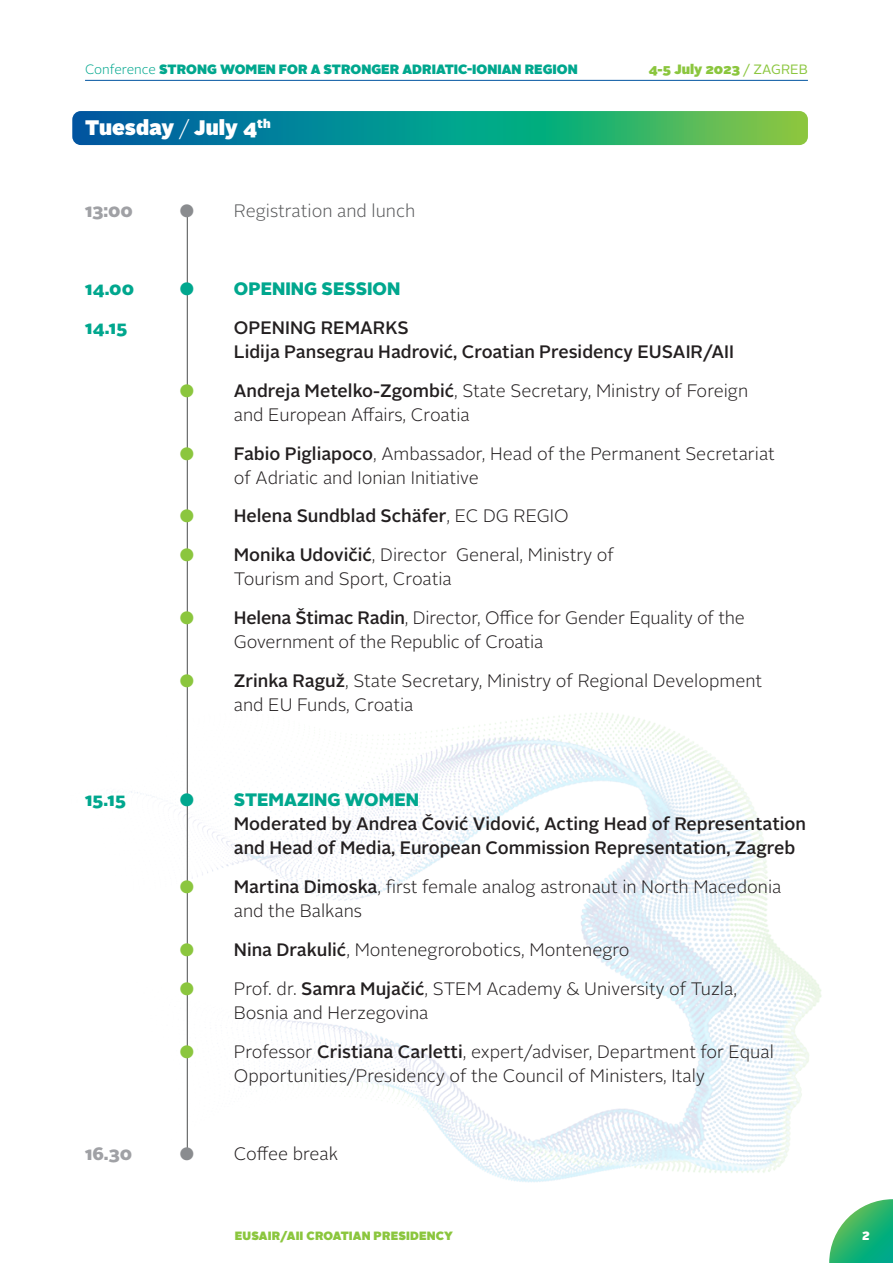
<style>
.page{position:relative;width:893px;height:1263px;background:#fff}
.page>*{position:absolute;margin:0;border:0;box-sizing:border-box;transform-origin:0 0}
.t1{font:900 21px "Alright Sans";color:#fff}
.t2{font:300 18px/24px "Alright Sans";color:#231f20}
.t3{font:500 18px/24px "Alright Sans";color:#231f20}
.t4{font:900 18px "Alright Sans";color:#00a78e}
.t5{font:300 18px "Alright Sans";color:#57585a}
.t6{font:900 18px "Alright Sans";letter-spacing:-.005em;color:#a0a1a5}
.t7{font:900 13.5px "Alright Sans";color:#00a78e}
.t8{font:900 13.5px "Alright Sans";color:#8bc63e}
.t9{font:900 12px "Alright Sans";letter-spacing:.01em;color:#8bc63e}
.t10{font:900 12px "Alright Sans";color:#fff}
.s1{font-weight:300}
.s2{font-weight:400}
.s3{color:#8a8c8f}
.s4{color:#8bc63e}
.s5{font-weight:500}
.s6{color:#00a78e}
.s7{font-weight:900;color:#00a78e}
</style>
<div class="page">
<hr style="left:85px;top:80px;width:723px;height:1px;background:#0154a0">
<img style="left:111px;top:697px;width:711px;height:486px">
<svg style="left:829px;top:1199px;width:64px;height:64px"></svg>
<hr style="left:187px;top:211px;width:1px;height:941px;background:#4b4c4d">
<svg style="left:72px;top:111px;width:736px;height:34px;background:#1b9882"></svg>
<p class="t7" style="left:85px;top:59px;width:494px"><span class="s1">Conference</span> STRONG WOMEN FOR A STRONGER ADRIATIC-IONIAN REGION</p>
<p class="t8" style="left:648px;top:59px;width:161px">4-5 July 2023 <span class="s2">/ ZAGREB</span></p>
<p class="t1" style="left:85px;top:112px;width:187px">Tuesday <span class="s1">/</span> July 4<sup>th</sup></p>
<p class="t6" style="left:85px;top:198px;width:49px">13:00</p>
<p class="t5" style="left:180px;top:199px;width:237px"><span class="s3">●</span> Registration and lunch</p>
<p class="t4" style="left:85px;top:276px;width:51px">14.00</p>
<p class="t4" style="left:180px;top:276px;width:222px">● OPENING SESSION</p>
<p class="t4" style="left:85px;top:314px;width:44px">14.15</p>
<p class="t3" style="left:234px;top:316px;width:502px">OPENING REMARKS<br>Lidija Pansegrau Hadrović, Croatian Presidency EUSAIR/AII</p>
<p class="t2" style="left:234px;top:379px;width:516px;text-indent:-54px"><span class="s4">●</span> <span class="s5">Andreja Metelko-Zgombić</span>, State Secretary, Ministry of Foreign and European Affairs, Croatia</p>
<p class="t2" style="left:234px;top:441px;width:543px;text-indent:-54px"><span class="s4">●</span> <span class="s5">Fabio Pigliapoco</span>, Ambassador, Head of the Permanent Secretariat of Adriatic and Ionian Initiative</p>
<p class="t3" style="left:180px;top:504px;width:390px"><span class="s4">●</span> Helena Sundblad Schäfer<span class="s1">, EC DG REGIO</span></p>
<p class="t2" style="left:234px;top:543px;width:382px;text-indent:-54px"><span class="s4">●</span> <span class="s5">Monika Udovičić</span>, Director General, Ministry of<br>Tourism and Sport, Croatia</p>
<p class="t2" style="left:234px;top:606px;width:513px;text-indent:-54px"><span class="s4">●</span> <span class="s5">Helena Štimac Radin</span>, Director, Office for Gender Equality of the<br>Government of the Republic of Croatia</p>
<p class="t2" style="left:234px;top:669px;width:530px;text-indent:-54px"><span class="s4">●</span> <span class="s5">Zrinka Raguž</span>, State Secretary, Ministry of Regional Development and EU Funds, Croatia</p>
<p class="t4" style="left:85px;top:787px;width:42px">15.15</p>
<p class="t3" style="left:234px;top:788px;width:574px;text-indent:-54px"><span class="s6">●</span> <span class="s7">STEMAZING WOMEN<br></span>Moderated by Andrea Čović Vidović, Acting Head of Representation and Head of Media, European Commission Representation, Zagreb</p>
<p class="t2" style="left:234px;top:875px;width:549px;text-indent:-54px"><span class="s4">●</span> <span class="s5">Martina Dimoska</span>, first female analog astronaut in North Macedonia and the Balkans</p>
<p class="t2" style="left:180px;top:938px;width:451px"><span class="s4">●</span> <span class="s5">Nina Drakulić</span>, Montenegrorobotics, Montenegro</p>
<p class="t2" style="left:234px;top:977px;width:505px;text-indent:-54px"><span class="s4">●</span> Prof. dr. <span class="s5">Samra Mujačić</span>, STEM Academy &amp; University of Tuzla,<br>Bosnia and Herzegovina</p>
<p class="t2" style="left:234px;top:1040px;width:541px;text-indent:-54px"><span class="s4">●</span> Professor <span class="s5">Cristiana Carletti</span>, expert/adviser, Department for Equal<br>Opportunities/Presidency of the Council of Ministers, Italy</p>
<p class="t6" style="left:85px;top:1140px;width:49px">16.30</p>
<p class="t2" style="left:180px;top:1142px;width:160px"><span class="s3">●</span> Coffee break</p>
<p class="t9" style="left:235px;top:1227px;width:220px">EUSAIR/AII CROATIAN PRESIDENCY</p>
<p class="t10" style="left:862px;top:1227px;width:9px">2</p>
</div>
